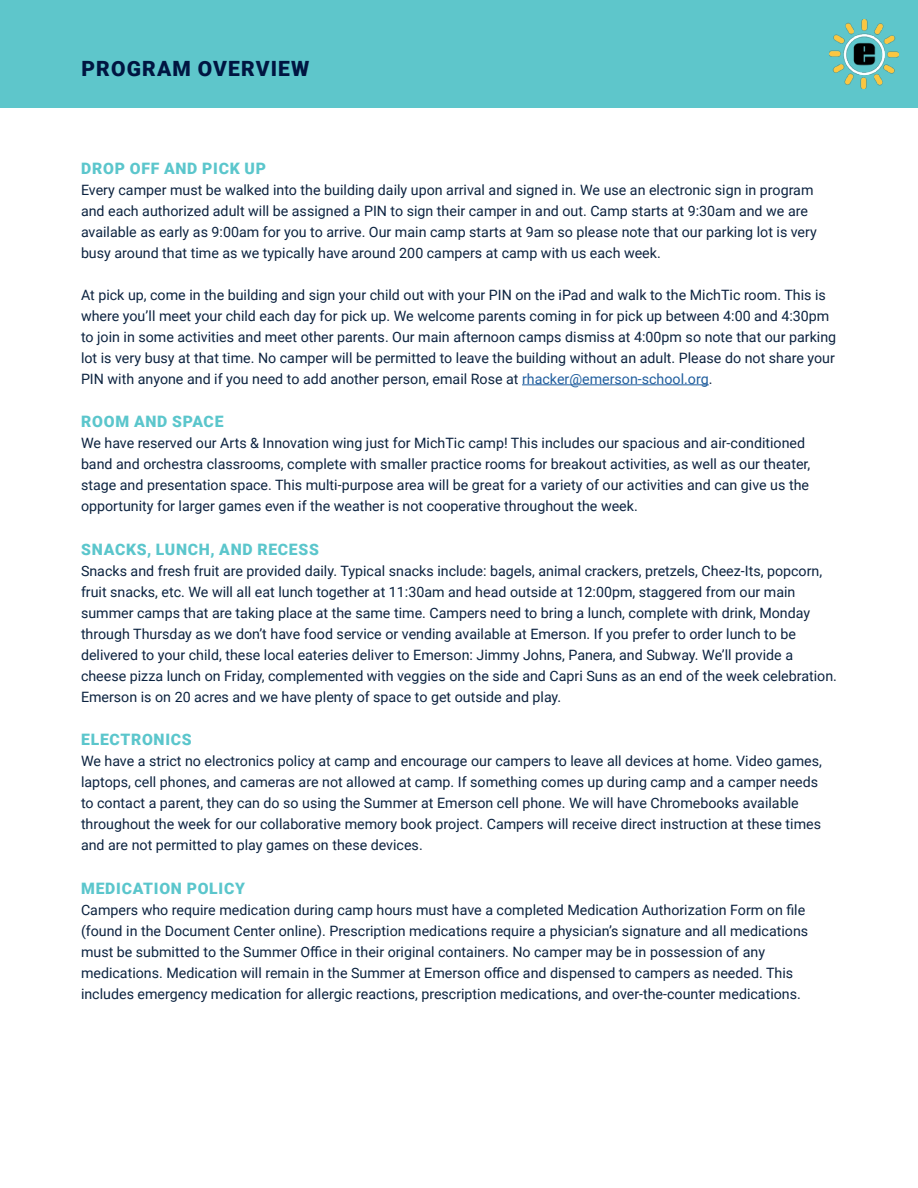
<style>
.page{position:relative;width:918px;height:1188px;background:#fff}
.page>*{position:absolute;margin:0;border:0;box-sizing:border-box;transform-origin:0 0}
.t1{font:900 21px "Roboto";letter-spacing:.055em;color:#001541}
.t2{font:900 15.75px "Roboto";letter-spacing:.045em;color:#5bc6cc}
.t3{font:14.25px/21px "Roboto";color:#0c2340}
.s1{color:#205e9e}
</style>
<div class="page">
<div style="left:0;top:0;width:918px;height:108px;background:#5ec6cb"></div>
<img style="left:830px;top:20px;width:68px;height:68px">
<hr style="left:522px;top:385px;width:187px;height:1px;background:#205e9e">
<h1 class="t1" style="left:81px;top:60px;width:230px">PROGRAM OVERVIEW</h1>
<p class="t2" style="left:81px;top:162px;width:186px">DROP OFF AND PICK UP</p>
<p class="t3" style="left:81px;top:180px;width:737px">Every camper must be walked into the building daily upon arrival and signed in. We use an electronic sign in program and each authorized adult will be assigned a PIN to sign their camper in and out. Camp starts at 9:30am and we are available as early as 9:00am for you to arrive. Our main camp starts at 9am so please note that our parking lot is very busy around that time as we typically have around 200 campers at camp with us each week.</p>
<p class="t3" style="left:81px;top:285px;width:757px">At pick up, come in the building and sign your child out with your PIN on the iPad and walk to the MichTic room. This is where you’ll meet your child each day for pick up. We welcome parents coming in for pick up between 4:00 and 4:30pm to join in some activities and meet other parents. Our main afternoon camps dismiss at 4:00pm so note that our parking lot is very busy at that time. No camper will be permitted to leave the building without an adult. Please do not share your PIN with anyone and if you need to add another person, email Rose at <span class="s1">rhacker@emerson-school.org</span>.</p>
<p class="t2" style="left:81px;top:416px;width:144px">ROOM AND SPACE</p>
<p class="t3" style="left:81px;top:434px;width:731px">We have reserved our Arts &amp; Innovation wing just for MichTic camp! This includes our spacious and air-conditioned band and orchestra classrooms, complete with smaller practice rooms for breakout activities, as well as our theater, stage and presentation space. This multi-purpose area will be great for a variety of our activities and can give us the opportunity for larger games even if the weather is not cooperative throughout the week.</p>
<p class="t2" style="left:81px;top:543px;width:239px">SNACKS, LUNCH, AND RECESS</p>
<p class="t3" style="left:81px;top:561px;width:758px">Snacks and fresh fruit are provided daily. Typical snacks include: bagels, animal crackers, pretzels, Cheez-Its, popcorn, fruit snacks, etc. We will all eat lunch together at 11:30am and head outside at 12:00pm, staggered from our main summer camps that are taking place at the same time. Campers need to bring a lunch, complete with drink, Monday through Thursday as we don’t have food service or vending available at Emerson. If you prefer to order lunch to be delivered to your child, these local eateries deliver to Emerson: Jimmy Johns, Panera, and Subway. We’ll provide a cheese pizza lunch on Friday, complemented with veggies on the side and Capri Suns as an end of the week celebration.<br>Emerson is on 20 acres and we have plenty of space to get outside and play.</p>
<p class="t2" style="left:81px;top:734px;width:112px">ELECTRONICS</p>
<p class="t3" style="left:81px;top:752px;width:742px">We have a strict no electronics policy at camp and encourage our campers to leave all devices at home. Video games, laptops, cell phones, and cameras are not allowed at camp. If something comes up during camp and a camper needs to contact a parent, they can do so using the Summer at Emerson cell phone. We will have Chromebooks available throughout the week for our collaborative memory book project. Campers will receive direct instruction at these times and are not permitted to play games on these devices.</p>
<p class="t2" style="left:81px;top:882px;width:165px">MEDICATION POLICY</p>
<p class="t3" style="left:81px;top:899px;width:729px">Campers who require medication during camp hours must have a completed Medication Authorization Form on file (found in the Document Center online). Prescription medications require a physician’s signature and all medications must be submitted to the Summer Office in their original containers. No camper may be in possession of any medications. Medication will remain in the Summer at Emerson office and dispensed to campers as needed. This includes emergency medication for allergic reactions, prescription medications, and over-the-counter medications.</p>
</div>
